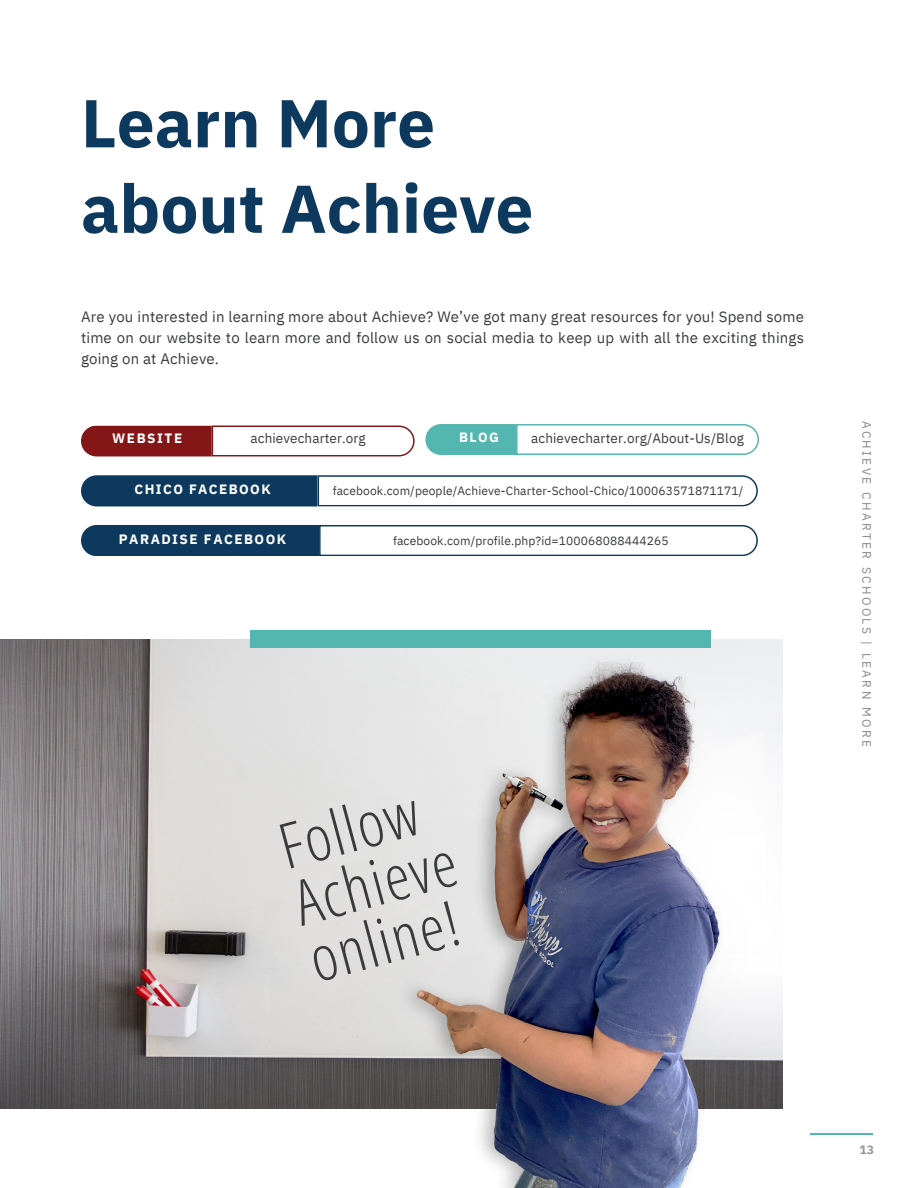
<style>
.page{position:relative;width:918px;height:1188px;background:#fff}
.page>*{position:absolute;margin:0;border:0;box-sizing:border-box;transform-origin:0 0}
.t1{font:700 67.5px/85.5px "IBM Plex Sans";color:#0e395e}
.t2{font:300 63px/58.5px "Open Sans Condensed";color:#393a3b}
.t3{font:15px/21.3px "IBM Plex Sans";letter-spacing:.01em;color:#393a3b;text-align:justify}
.t4{font:13.5px "IBM Plex Sans";letter-spacing:.01em;color:#393a3b}
.t5{font:700 13.5px "IBM Plex Sans";letter-spacing:.11em;color:#fff}
.t6{font:12px "IBM Plex Sans";letter-spacing:.01em;color:#393a3b}
.t7{font:12px "IBM Plex Sans";letter-spacing:.2em;color:#888989}
.t8{font:700 12px "IBM Plex Sans";color:#939598}
</style>
<div class="page">
<svg style="left:81px;top:475px;width:228px;height:32px;background:#174064"></svg>
<svg style="left:309px;top:475px;width:449px;height:32px"></svg>
<div style="left:81px;top:525px;width:230px;height:31px;background:#0e395e"></div>
<svg style="left:311px;top:525px;width:447px;height:31px"></svg>
<svg style="left:81px;top:425px;width:123px;height:32px;background:#8c2527"></svg>
<div style="left:425px;top:424px;width:83px;height:31px;background:#54b6b0"></div>
<svg style="left:204px;top:425px;width:211px;height:32px"></svg>
<svg style="left:508px;top:424px;width:251px;height:31px"></svg>
<hr style="left:810px;top:1133px;width:63px;height:1px;background:#54b6b0">
<img style="left:0;top:639px;width:783px;height:469px">
<div style="left:251px;top:630px;width:460px;height:18px;background:#54b6b0"></div>
<img style="left:397px;top:651px;width:329px;height:458px">
<img style="left:410px;top:662px;width:365px;height:526px">
<p class="t1" style="left:81px;top:79px;width:454px">Learn More about Achieve</p>
<p class="t3" style="left:81px;top:305px;width:725px">Are you interested in learning more about Achieve? We’ve got many great resources for you! Spend some time on our website to learn more and follow us on social media to keep up with all the exciting things going on at Achieve.</p>
<p class="t5" style="left:112px;top:429px;width:72px">WEBSITE</p>
<p class="t4" style="left:251px;top:429px;width:117px">achievecharter.org</p>
<p class="t5" style="left:459px;top:428px;width:41px">BLOG</p>
<p class="t4" style="left:531px;top:429px;width:214px">achievecharter.org/About-Us/Blog</p>
<p class="t5" style="left:134px;top:480px;width:138px">CHICO FACEBOOK</p>
<p class="t5" style="left:119px;top:530px;width:169px">PARADISE FACEBOOK</p>
<p class="t6" style="left:333px;top:482px;width:412px">facebook.com/people/Achieve-Charter-School-Chico/100063571871171/</p>
<p class="t6" style="left:393px;top:532px;width:277px">facebook.com/profile.php?id=100068088444265</p>
<p class="t2" style="left:273px;top:818px;width:166px;rotate:-15deg">Follow<br>Achieve online!</p>
<p class="t7" style="left:875px;top:421px;width:328px;rotate:90deg">ACHIEVE CHARTER SCHOOLS | LEARN MORE</p>
<p class="t8" style="left:860px;top:1142px;width:16px">13</p>
</div>
